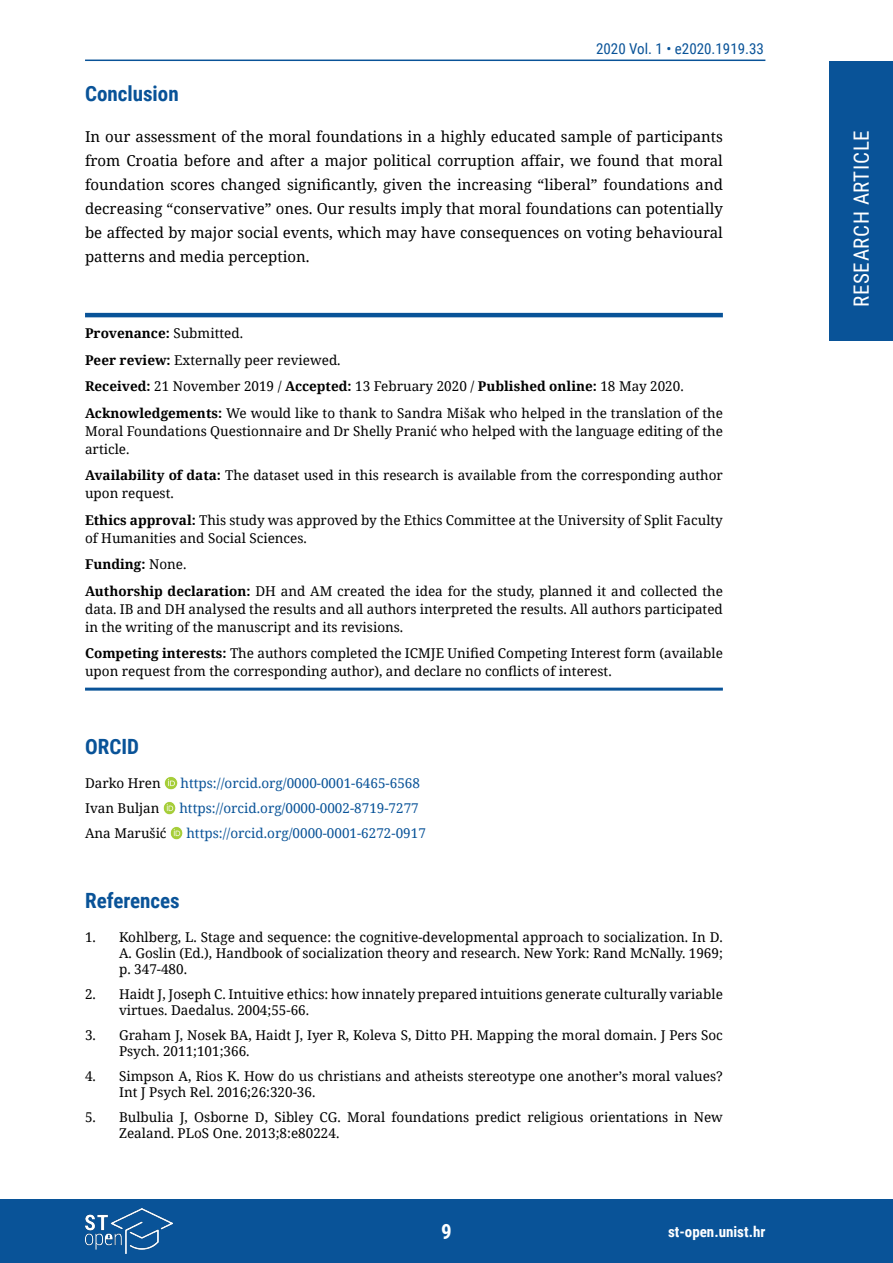
<style>
.page{position:relative;width:893px;height:1263px;background:#fff}
.page>*{position:absolute;margin:0;border:0;box-sizing:border-box;transform-origin:0 0}
.t1{font:700 21px "Roboto Condensed";color:#095398}
.t2{font:21px "Roboto Condensed";letter-spacing:.035em;color:#fff}
.t3{font:700 21px "Roboto Condensed";color:#fff}
.t4{font:15px/24px "Noto Serif";color:#000;text-align:justify}
.t5{font:15px "Roboto Condensed";color:#095398}
.t6{font:700 15px "Roboto Condensed";color:#fff}
.t7{font:13.5px/16.2px "Noto Serif";color:#000}
.t8{font:13.5px "Noto Serif";color:#095398}
.s1{font-weight:700}
</style>
<div class="page">
<div style="left:829px;top:61px;width:64px;height:279px;background:#095398"></div>
<div style="left:0;top:1199px;width:893px;height:64px;background:#095398"></div>
<hr style="left:85px;top:60px;width:680px;height:1px;background:#095398">
<img style="left:85px;top:1209px;width:87px;height:44px">
<hr style="left:85px;top:688px;width:638px;height:3px;background:#095398">
<hr style="left:85px;top:313px;width:638px;height:4px;background:#095398">
<svg style="left:164px;top:777px;width:13px;height:12px"></svg>
<svg style="left:163px;top:802px;width:13px;height:12px"></svg>
<svg style="left:170px;top:827px;width:13px;height:12px"></svg>
<p class="t5" style="left:596px;top:38px;width:169px">2020 Vol. 1 • e2020.1919.33</p>
<h1 class="t1" style="left:85px;top:79px;width:95px">Conclusion</h1>
<p class="t4" style="left:85px;top:124px;width:639px">In our assessment of the moral foundations in a highly educated sample of participants from Croatia before and after a major political corruption affair, we found that moral foundation scores changed significantly, given the increasing “liberal” foundations and decreasing “conservative” ones. Our results imply that moral foundations can potentially be affected by major social events, which may have consequences on voting behavioural patterns and media perception.</p>
<p class="t7" style="left:85px;top:319px;width:639px;line-height:26.5px"><span class="s1">Provenance:</span> Submitted.<br><span class="s1">Peer review:</span> Externally peer reviewed.<br><span class="s1">Received:</span> 21 November 2019 / <span class="s1">Accepted:</span> 13 February 2020 / <span class="s1">Published online:</span> 18 May 2020.<br><span class="s1">Acknowledgements:</span> We would like to thank to Sandra Mišak who helped in the translation of the</p>
<p class="t7" style="left:85px;top:421px;width:639px;line-height:18px">Moral Foundations Questionnaire and Dr Shelly Pranić who helped with the language editing of the article.</p>
<p class="t7" style="left:85px;top:466px;width:639px;line-height:18px"><span class="s1">Availability of data:</span> The dataset used in this research is available from the corresponding author upon request.</p>
<p class="t7" style="left:85px;top:510px;width:639px;line-height:18px"><span class="s1">Ethics approval:</span> This study was approved by the Ethics Committee at the University of Split Faculty of Humanities and Social Sciences.</p>
<p class="t7" style="left:85px;top:550px;width:639px;line-height:26.5px"><span class="s1">Funding:</span> None.<br><span class="s1">Authorship declaration:</span> DH and AM created the idea for the study, planned it and collected the</p>
<p class="t7" style="left:85px;top:599px;width:639px;line-height:18px">data. IB and DH analysed the results and all authors interpreted the results. All authors participated in the writing of the manuscript and its revisions.</p>
<p class="t7" style="left:85px;top:644px;width:639px;line-height:18px"><span class="s1">Competing interests:</span> The authors completed the ICMJE Unified Competing Interest form (available upon request from the corresponding author), and declare no conflicts of interest.</p>
<h1 class="t1" style="left:85px;top:732px;width:55px">ORCID</h1>
<p class="t7" style="left:85px;top:774px;width:77px">Darko Hren</p>
<p class="t8" style="left:181px;top:774px;width:241px">https://orcid.org/0000-0001-6465-6568</p>
<p class="t7" style="left:85px;top:799px;width:76px">Ivan Buljan</p>
<p class="t8" style="left:179px;top:799px;width:241px">https://orcid.org/0000-0002-8719-7277</p>
<p class="t7" style="left:85px;top:824px;width:83px">Ana Marušić</p>
<p class="t8" style="left:186px;top:824px;width:241px">https://orcid.org/0000-0001-6272-0917</p>
<h1 class="t1" style="left:85px;top:886px;width:96px">References</h1>
<p class="t7" style="left:119px;top:928px;width:605px;text-align:justify;text-indent:-34px">1. Kohlberg, L. Stage and sequence: the cognitive-developmental approach to socialization. In D.<br>A. Goslin (Ed.), Handbook of socialization theory and research. New York: Rand McNally. 1969; p. 347-480.</p>
<p class="t7" style="left:119px;top:985px;width:605px;text-indent:-34px">2. Haidt J, Joseph C. Intuitive ethics: how innately prepared intuitions generate culturally variable virtues. Daedalus. 2004;55-66.</p>
<p class="t7" style="left:119px;top:1026px;width:605px;text-indent:-34px">3. Graham J, Nosek BA, Haidt J, Iyer R, Koleva S, Ditto PH. Mapping the moral domain. J Pers Soc<br>Psych. 2011;101;366.</p>
<p class="t7" style="left:119px;top:1067px;width:605px;text-indent:-34px">4. Simpson A, Rios K. How do us christians and atheists stereotype one another’s moral values?<br>Int J Psych Rel. 2016;26:320-36.</p>
<p class="t7" style="left:119px;top:1108px;width:605px;text-indent:-34px">5. Bulbulia J, Osborne D, Sibley CG. Moral foundations predict religious orientations in New<br>Zealand. PLoS One. 2013;8:e80224.</p>
<h1 class="t3" style="left:441px;top:1217px;width:12px">9</h1>
<p class="t6" style="left:668px;top:1221px;width:99px">st-open.unist.hr</p>
<h1 class="t2" style="left:847px;top:307px;width:179px;rotate:-90deg">RESEARCH ARTICLE</h1>
</div>
